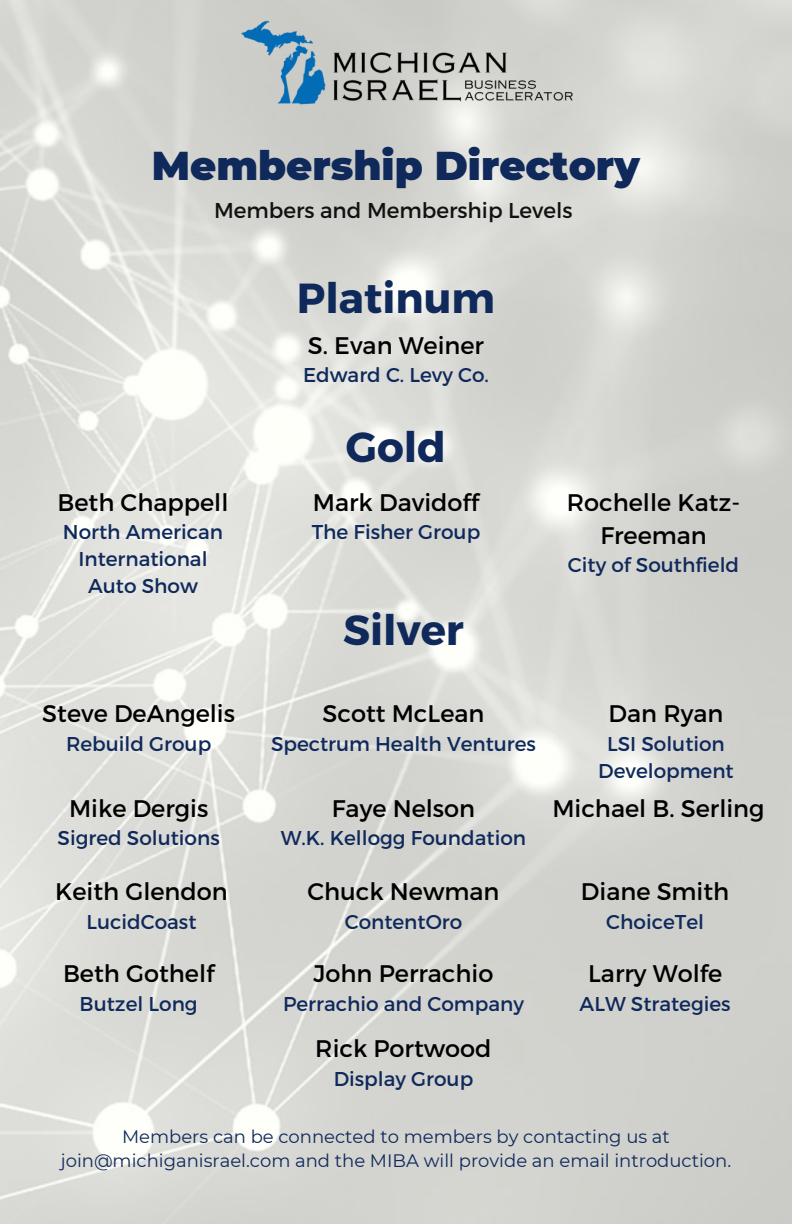
<style>
.page{position:relative;width:792px;height:1224px;background:#fff}
.page>*{position:absolute;margin:0;border:0;box-sizing:border-box;transform-origin:0 0}
.t1{font:700 42px "Montserrat";color:#0f295b}
.t2{font:900 40.2px "Montserrat";color:#0f295b}
.t3{font:24px/33px "Montserrat";color:#000;text-align:center}
.t4{font:21.4px "Montserrat";color:#111}
.t5{font:20px/27px "Montserrat";color:#0f295b;text-align:center}
.t6{font:18px/24px "Montserrat";color:#0f295b;text-align:center}
</style>
<div class="page">
<img style="left:0;top:0;width:792px;height:1224px">
<img style="left:226px;top:16px;width:355px;height:95px">
<p class="t2" style="left:152px;top:141px;width:490px">Membership Directory</p>
<p class="t4" style="left:214px;top:197px;width:360px">Members and Membership Levels</p>
<p class="t1" style="left:297px;top:270px;width:200px">Platinum</p>
<p class="t3" style="left:308px;top:327px;width:178px">S. Evan Weiner</p>
<p class="t5" style="left:303px;top:361px;width:187px">Edward C. Levy Co.</p>
<p class="t3" style="left:58px;top:484px;width:172px">Beth Chappell</p>
<p class="t5" style="left:63px;top:517px;width:162px">North American<br>International</p>
<p class="t5" style="left:88px;top:571px;width:111px">Auto Show</p>
<p class="t3" style="left:42px;top:696px;width:194px">Steve DeAngelis</p>
<p class="t5" style="left:66px;top:729px;width:147px">Rebuild Group</p>
<p class="t3" style="left:69px;top:791px;width:141px">Mike Dergis</p>
<p class="t5" style="left:58px;top:824px;width:164px">Sigred Solutions</p>
<p class="t3" style="left:55px;top:874px;width:174px">Keith Glendon</p>
<p class="t5" style="left:87px;top:907px;width:111px">LucidCoast</p>
<p class="t3" style="left:63px;top:956px;width:153px">Beth Gothelf</p>
<p class="t5" style="left:80px;top:989px;width:120px">Butzel Long</p>
<p class="t1" style="left:346px;top:419px;width:102px">Gold</p>
<p class="t3" style="left:313px;top:484px;width:168px">Mark Davidoff</p>
<p class="t5" style="left:312px;top:517px;width:170px">The Fisher Group</p>
<p class="t1" style="left:343px;top:603px;width:122px">Silver</p>
<p class="t3" style="left:567px;top:484px;width:175px">Rochelle Katz-<br>Freeman</p>
<p class="t5" style="left:568px;top:550px;width:173px">City of Southfield</p>
<p class="t3" style="left:323px;top:696px;width:163px">Scott McLean</p>
<p class="t5" style="left:271px;top:729px;width:267px">Spectrum Health Ventures</p>
<p class="t3" style="left:332px;top:791px;width:145px">Faye Nelson</p>
<p class="t5" style="left:281px;top:824px;width:247px">W.K. Kellogg Foundation</p>
<p class="t3" style="left:308px;top:874px;width:194px">Chuck Newman</p>
<p class="t5" style="left:345px;top:907px;width:119px">ContentOro</p>
<p class="t3" style="left:314px;top:956px;width:181px">John Perrachio</p>
<p class="t5" style="left:283px;top:989px;width:242px">Perrachio and Company</p>
<p class="t3" style="left:315px;top:1031px;width:178px">Rick Portwood</p>
<p class="t5" style="left:334px;top:1064px;width:141px">Display Group</p>
<p class="t3" style="left:609px;top:696px;width:116px">Dan Ryan</p>
<p class="t5" style="left:598px;top:729px;width:137px">LSI Solution<br>Development</p>
<p class="t3" style="left:552px;top:791px;width:214px">Michael B. Serling</p>
<p class="t3" style="left:581px;top:874px;width:150px">Diane Smith</p>
<p class="t5" style="left:606px;top:907px;width:99px">ChoiceTel</p>
<p class="t3" style="left:588px;top:956px;width:136px">Larry Wolfe</p>
<p class="t5" style="left:580px;top:989px;width:152px">ALW Strategies</p>
<p class="t6" style="left:61px;top:1125px;width:672px">Members can be connected to members by contacting us at join@michiganisrael.com and the MIBA will provide an email introduction.</p>
</div>
